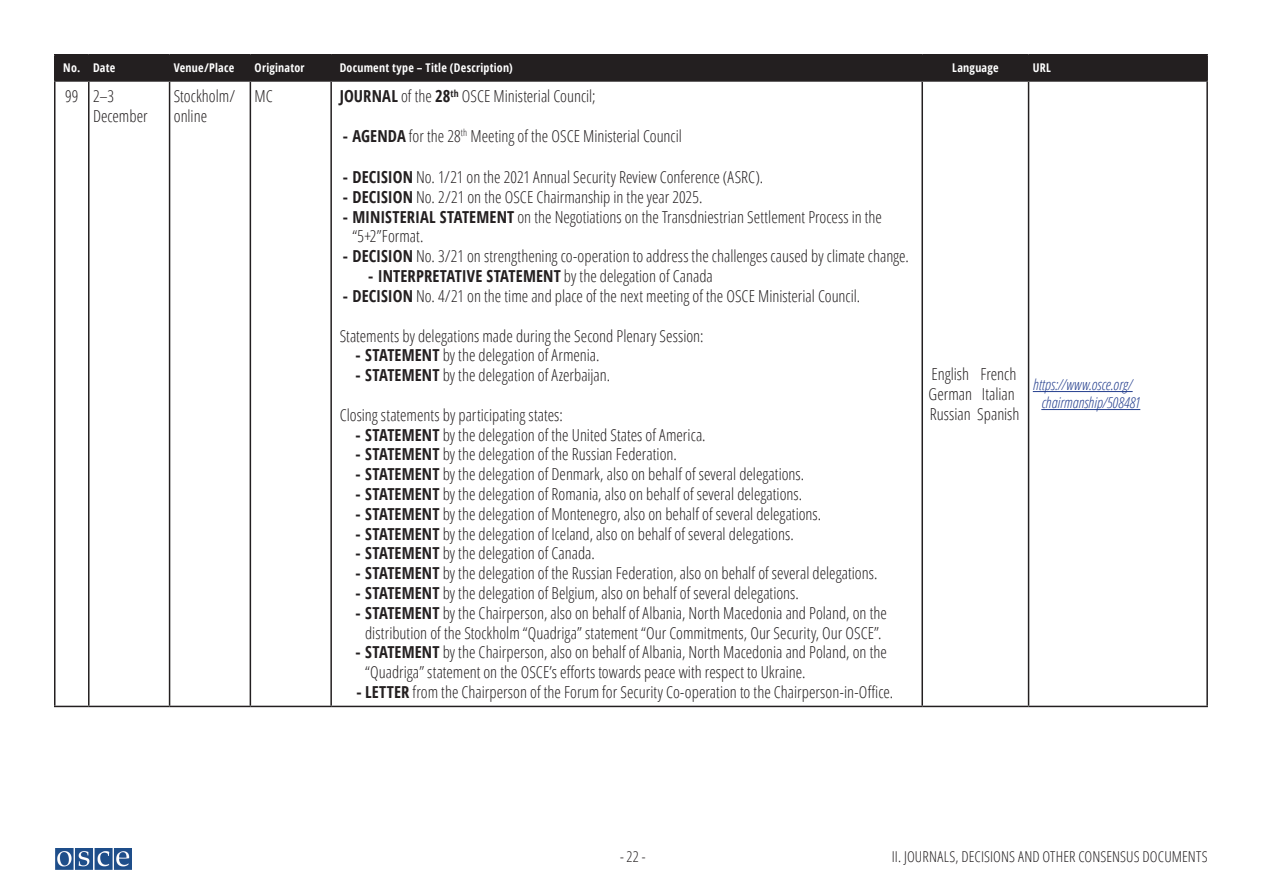
<style>
.page{position:relative;width:1263px;height:893px;background:#fff}
.page>*{position:absolute;margin:0;border:0;box-sizing:border-box;transform-origin:0 0}
.Paragraph_Style_3{font:300 condensed 16.5px/19.8px "Open Sans";color:#231f20;text-align:center}
.Paragraph_Style_2{font:300 condensed 16.5px/19.8px "Open Sans";color:#231f20}
.Paragraph_Style_1{font:300 condensed 16.5px/19.8px "Open Sans";color:#231f20}
.Paragraph_Style_4{font:700 condensed 16.5px "Open Sans";letter-spacing:.005em;color:#231f20}
.t1{font:300 condensed 15px "Open Sans";letter-spacing:.005em;color:#231f20}
.Para_hyperlink{font:italic 300 condensed 15px/18px "Open Sans";color:#253f8e;text-align:center}
.Paragraph_Style_1-2{font:700 condensed 12px "Open Sans";letter-spacing:.02em;color:#fff}
.s1{font-weight:700}
.s2{font-weight:300}
</style>
<div class="page">
<hr style="left:89px;top:80px;width:81px;height:2px;background:#231f20">
<hr style="left:170px;top:80px;width:80px;height:2px;background:#231f20">
<hr style="left:169px;top:82px;width:1px;height:624px;background:#231f20">
<hr style="left:250px;top:80px;width:81px;height:2px;background:#231f20">
<hr style="left:250px;top:82px;width:1px;height:624px;background:#231f20">
<hr style="left:331px;top:80px;width:591px;height:2px;background:#231f20">
<hr style="left:330px;top:82px;width:2px;height:624px;background:#231f20">
<hr style="left:922px;top:80px;width:106px;height:2px;background:#231f20">
<hr style="left:921px;top:82px;width:2px;height:624px;background:#231f20">
<hr style="left:1028px;top:80px;width:180px;height:2px;background:#231f20">
<hr style="left:1028px;top:82px;width:1px;height:624px;background:#231f20">
<hr style="left:1206px;top:82px;width:2px;height:624px;background:#231f20">
<hr style="left:89px;top:706px;width:81px;height:1px;background:#231f20">
<hr style="left:170px;top:706px;width:80px;height:1px;background:#231f20">
<hr style="left:250px;top:706px;width:81px;height:1px;background:#231f20">
<hr style="left:331px;top:706px;width:591px;height:1px;background:#231f20">
<hr style="left:922px;top:706px;width:106px;height:1px;background:#231f20">
<hr style="left:1028px;top:706px;width:180px;height:1px;background:#231f20">
<hr style="left:54px;top:54px;width:35px;height:2px;background:#231f20">
<hr style="left:54px;top:56px;width:2px;height:24px;background:#231f20">
<hr style="left:89px;top:54px;width:81px;height:2px;background:#231f20">
<hr style="left:170px;top:54px;width:80px;height:2px;background:#231f20">
<hr style="left:250px;top:54px;width:81px;height:2px;background:#231f20">
<hr style="left:331px;top:54px;width:591px;height:2px;background:#231f20">
<hr style="left:922px;top:54px;width:106px;height:2px;background:#231f20">
<hr style="left:1028px;top:54px;width:180px;height:2px;background:#231f20">
<div style="left:56px;top:56px;width:1150px;height:24px;background:#231f20"></div>
<hr style="left:1206px;top:56px;width:2px;height:24px;background:#231f20">
<hr style="left:54px;top:82px;width:2px;height:624px;background:#231f20">
<hr style="left:88px;top:82px;width:2px;height:624px;background:#231f20">
<hr style="left:54px;top:706px;width:35px;height:1px;background:#231f20">
<hr style="left:54px;top:80px;width:35px;height:2px;background:#231f20">
<hr style="left:1033px;top:391px;width:100px;height:1px;background:#253f8e">
<hr style="left:1041px;top:409px;width:99px;height:1px;background:#253f8e">
<img style="left:56px;top:848px;width:75px;height:21px">
<p class="Paragraph_Style_1-2" style="left:63px;top:60px;width:18px">No.</p>
<p class="Paragraph_Style_1-2" style="left:93px;top:60px;width:24px">Date</p>
<p class="Paragraph_Style_1-2" style="left:174px;top:60px;width:62px">Venue/Place</p>
<p class="Paragraph_Style_1-2" style="left:255px;top:60px;width:52px">Originator</p>
<p class="Paragraph_Style_1-2" style="left:340px;top:60px;width:175px">Document type – Title (Description)</p>
<p class="Paragraph_Style_1-2" style="left:952px;top:60px;width:48px">Language</p>
<p class="Paragraph_Style_1-2" style="left:1033px;top:60px;width:20px">URL</p>
<p class="Paragraph_Style_1" style="left:65px;top:86px;width:15px">99</p>
<p class="Paragraph_Style_1" style="left:93px;top:86px;width:56px">2–3<br>December</p>
<p class="Paragraph_Style_1" style="left:174px;top:86px;width:63px">Stockholm/ online</p>
<p class="Paragraph_Style_1" style="left:255px;top:86px;width:20px">MC</p>
<p class="Paragraph_Style_1" style="left:340px;top:86px;width:257px"><span class="s1">JOURNAL</span> of the <span class="s1">28</span><sup>th</sup> OSCE Ministerial Council;</p>
<p class="Paragraph_Style_2" style="left:343px;top:125px;width:341px"><span class="s1">- AGENDA</span> for the 28<sup>th</sup> Meeting of the OSCE Ministerial Council</p>
<p class="Paragraph_Style_2" style="left:343px;top:167px;width:422px"><span class="s1">- DECISION</span> No. 1/21 on the 2021 Annual Security Review Conference (ASRC).</p>
<p class="Paragraph_Style_2" style="left:343px;top:186px;width:361px"><span class="s1">- DECISION</span> No. 2/21 on the OSCE Chairmanship in the year 2025.</p>
<p class="Paragraph_Style_2" style="left:352px;top:206px;width:531px;text-indent:-10px"><span class="s1">- MINISTERIAL STATEMENT</span> on the Negotiations on the Transdniestrian Settlement Process in the “5+2”Format.</p>
<p class="Paragraph_Style_2" style="left:343px;top:246px;width:568px"><span class="s1">- DECISION</span> No. 3/21 on strengthening co-operation to address the challenges caused by climate change.</p>
<p class="Paragraph_Style_4" style="left:368px;top:265px;width:346px">- INTERPRETATIVE STATEMENT <span class="s2">by the delegation of Canada</span></p>
<p class="Paragraph_Style_2" style="left:343px;top:285px;width:519px"><span class="s1">- DECISION</span> No. 4/21 on the time and place of the next meeting of the OSCE Ministerial Council.</p>
<p class="Paragraph_Style_1" style="left:340px;top:325px;width:365px">Statements by delegations made during the Second Plenary Session:</p>
<p class="Paragraph_Style_3" style="left:355px;top:345px;width:246px"><span class="s1">- STATEMENT</span> by the delegation of Armenia.</p>
<p class="Paragraph_Style_3" style="left:355px;top:365px;width:256px"><span class="s1">- STATEMENT</span> by the delegation of Azerbaijan.</p>
<p class="Paragraph_Style_1" style="left:340px;top:404px;width:225px">Closing statements by participating states:</p>
<p class="Paragraph_Style_3" style="left:355px;top:424px;width:352px"><span class="s1">- STATEMENT</span> by the delegation of the United States of America.</p>
<p class="Paragraph_Style_3" style="left:355px;top:444px;width:323px"><span class="s1">- STATEMENT</span> by the delegation of the Russian Federation.</p>
<p class="Paragraph_Style_3" style="left:355px;top:464px;width:450px"><span class="s1">- STATEMENT</span> by the delegation of Denmark, also on behalf of several delegations.</p>
<p class="Paragraph_Style_3" style="left:355px;top:483px;width:448px"><span class="s1">- STATEMENT</span> by the delegation of Romania, also on behalf of several delegations.</p>
<p class="Paragraph_Style_3" style="left:355px;top:503px;width:467px"><span class="s1">- STATEMENT</span> by the delegation of Montenegro, also on behalf of several delegations.</p>
<p class="Paragraph_Style_3" style="left:355px;top:523px;width:440px"><span class="s1">- STATEMENT</span> by the delegation of Iceland, also on behalf of several delegations.</p>
<p class="Paragraph_Style_3" style="left:355px;top:543px;width:241px"><span class="s1">- STATEMENT</span> by the delegation of Canada.</p>
<p class="Paragraph_Style_3" style="left:355px;top:563px;width:523px"><span class="s1">- STATEMENT</span> by the delegation of the Russian Federation, also on behalf of several delegations.</p>
<p class="Paragraph_Style_3" style="left:355px;top:582px;width:445px"><span class="s1">- STATEMENT</span> by the delegation of Belgium, also on behalf of several delegations.</p>
<p class="Paragraph_Style_3" style="left:355px;top:602px;width:533px"><span class="s1">- STATEMENT</span> by the Chairperson, also on behalf of Albania, North Macedonia and Poland, on the distribution of the Stockholm “Quadriga” statement “Our Commitments, Our Security, Our OSCE”.</p>
<p class="Paragraph_Style_3" style="left:365px;top:642px;width:523px;text-align:left;text-indent:-10px"><span class="s1">- STATEMENT</span> by the Chairperson, also on behalf of Albania, North Macedonia and Poland, on the “Quadriga” statement on the OSCE’s efforts towards peace with respect to Ukraine.</p>
<p class="Paragraph_Style_3" style="left:356px;top:681px;width:538px"><span class="s1">- LETTER</span> from the Chairperson of the Forum for Security Co-operation to the Chairperson-in-Office.</p>
<p class="Paragraph_Style_1" style="left:931px;top:364px;width:86px">English French</p>
<p class="Paragraph_Style_1" style="left:928px;top:384px;width:88px">German Italian</p>
<p class="Paragraph_Style_1" style="left:930px;top:403px;width:91px">Russian Spanish</p>
<p class="Para_hyperlink" style="left:1033px;top:375px;width:109px">https://www.osce.org/ chairmanship/508481</p>
<p class="t1" style="left:620px;top:846px;width:27px">- 22 -</p>
<p class="t1" style="left:892px;top:846px;width:317px">II. JOURNALS, DECISIONS AND OTHER CONSENSUS DOCUMENTS</p>
</div>
